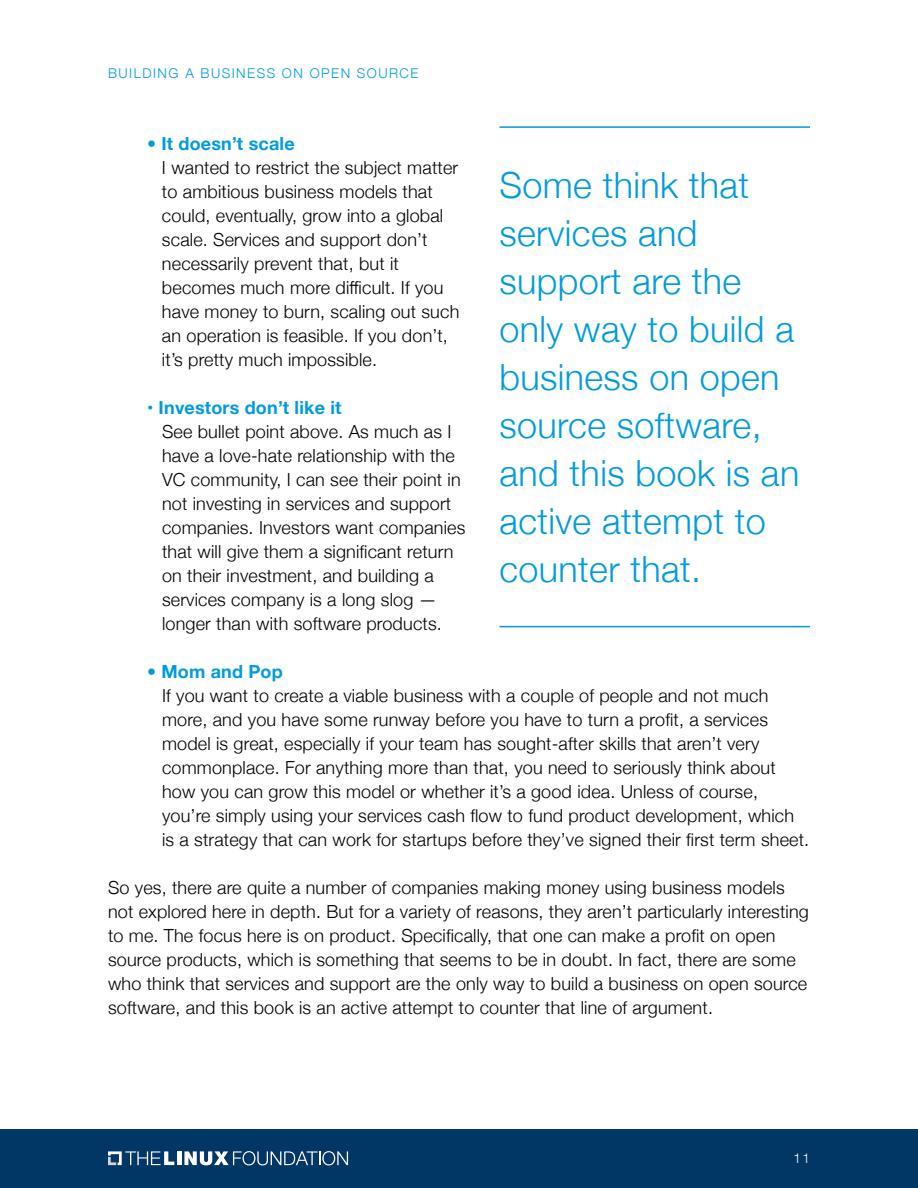
<style>
.page{position:relative;width:918px;height:1188px;background:#fff}
.page>*{position:absolute;margin:0;border:0;box-sizing:border-box;transform-origin:0 0}
.t1{font:300 36px/48px "Helvetica Neue";letter-spacing:.01em;color:#009bde}
.t2{font:300 18px/24px "Helvetica Neue";letter-spacing:.01em;color:#000}
.t3{font:700 18px "Helvetica Neue";letter-spacing:.01em;color:#009bde}
.t4{font:300 13.5px "Helvetica Neue";letter-spacing:.11em;color:#009bde}
.t5{font:300 13.5px "Helvetica Neue";color:#fff}
.s1{color:#009bde}
.s2{font-weight:700;color:#009bde}
</style>
<div class="page">
<div style="left:0;top:1130px;width:918px;height:58px;background:#003764"></div>
<hr style="left:177px;top:1151px;width:4px;height:14px;background:#fff">
<svg style="left:184px;top:1151px;width:164px;height:14px"></svg>
<svg style="left:108px;top:1151px;width:66px;height:14px"></svg>
<hr style="left:500px;top:126px;width:310px;height:2px;background:#009bde">
<hr style="left:500px;top:626px;width:310px;height:1px;background:#009bde">
<p class="t4" style="left:108px;top:62px;width:312px">BUILDING A BUSINESS ON OPEN SOURCE</p>
<p class="t2" style="left:162px;top:131px;width:299px;text-indent:-15px"><span class="s1">•</span> <span class="s2">It doesn’t scale<br></span>I wanted to restrict the subject matter to ambitious business models that could, eventually, grow into a global scale. Services and support don’t necessarily prevent that, but it becomes much more difficult. If you have money to burn, scaling out such an operation is feasible. If you don’t, it’s pretty much impossible.</p>
<p class="t3" style="left:147px;top:393px;width:196px">• Investors don’t like it</p>
<p class="t2" style="left:162px;top:419px;width:305px">See bullet point above. As much as I have a love-hate relationship with the VC community, I can see their point in not investing in services and support companies. Investors want companies that will give them a significant return on their investment, and building a services company is a long slog — longer than with software products.</p>
<p class="t2" style="left:162px;top:658px;width:649px;text-indent:-15px"><span class="s1">•</span> <span class="s2">Mom and Pop<br></span>If you want to create a viable business with a couple of people and not much more, and you have some runway before you have to turn a profit, a services model is great, especially if your team has sought-after skills that aren’t very commonplace. For anything more than that, you need to seriously think about how you can grow this model or whether it’s a good idea. Unless of course, you’re simply using your services cash flow to fund product development, which is a strategy that can work for startups before they’ve signed their first term sheet.</p>
<p class="t2" style="left:108px;top:874px;width:702px">So yes, there are quite a number of companies making money using business models not explored here in depth. But for a variety of reasons, they aren’t particularly interesting to me. The focus here is on product. Specifically, that one can make a profit on open source products, which is something that seems to be in doubt. In fact, there are some who think that services and support are the only way to build a business on open source software, and this book is an active attempt to counter that line of argument.</p>
<h1 class="t1" style="left:500px;top:159px;width:301px">Some think that services and support are the only way to build a business on open source software, and this book is an active attempt to counter that.</h1>
<p class="t5" style="left:794px;top:1147px;width:18px">11</p>
</div>
